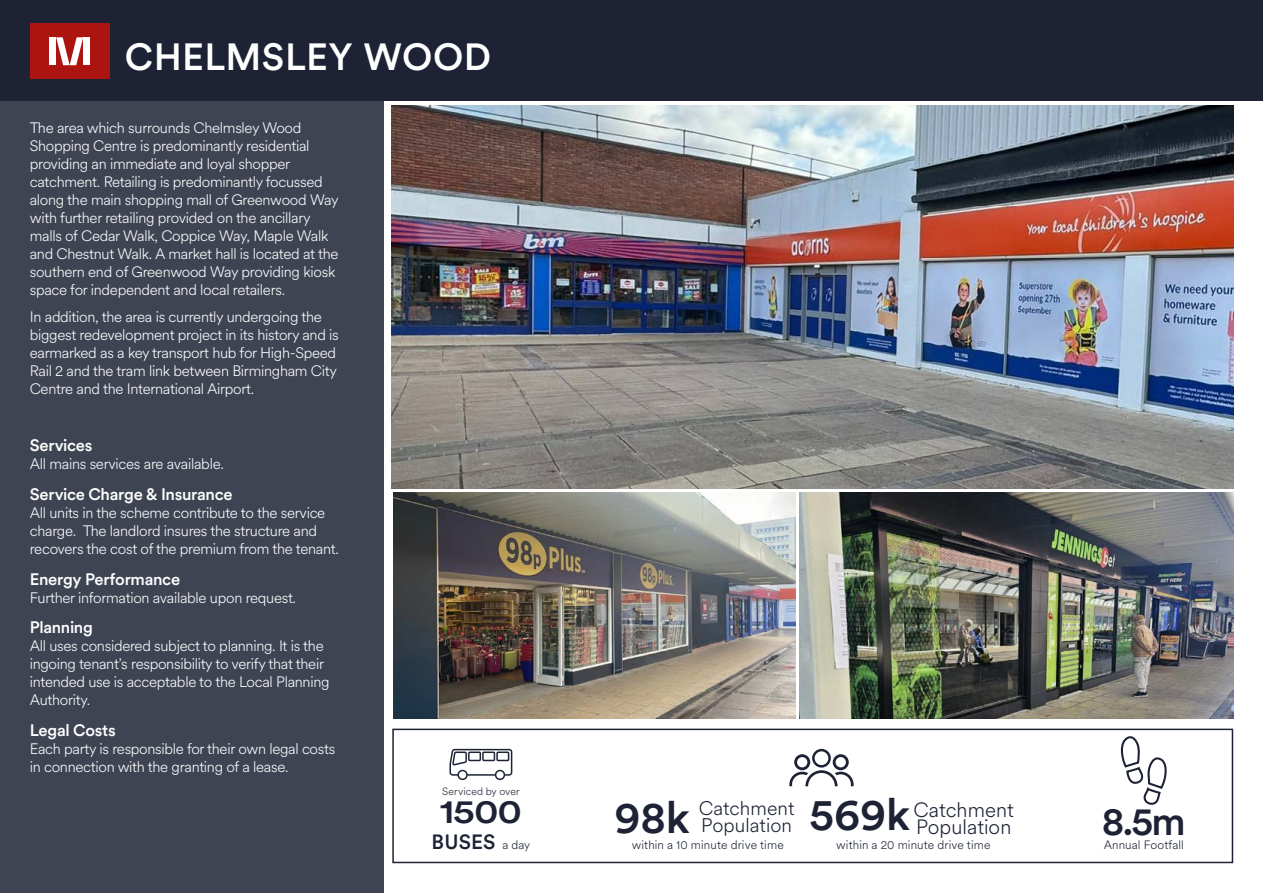
<style>
.page{position:relative;width:1263px;height:893px;background:#fff}
.page>*{position:absolute;margin:0;border:0;box-sizing:border-box;transform-origin:0 0}
.t1{font:500 44.4px "Circular XX";color:#1d2335}
.t2{font:500 39.3px "Circular XX";color:#1d2335}
.t3{font:500 37.5px "Circular XX";letter-spacing:.015em;color:#fff}
.t4{font:500 33.3px "Circular XX";color:#1d2335;scale:1.18 1}
.t5{font:300 20.4px/16.6px "Circular XX";color:#1d2335;text-align:right}
.t6{font:500 20.4px "Circular XX";letter-spacing:.005em;color:#1d2335}
.t7{font:300 19.5px/16.5px "Circular XX";letter-spacing:.005em;color:#1d2335}
.t8{font:500 16.5px "Circular XX";letter-spacing:-.02em;color:#fff}
.t9{font:300 15px/18px "Circular XX";letter-spacing:-.02em;color:#fff}
.t10{font:300 12px "Circular XX";letter-spacing:.01em;color:#1d2335}
.t11{font:300 10.5px "Circular XX";letter-spacing:.01em;color:#1d2335}
.s1{font-weight:300;font-size:12px}
.s2{font-weight:500;font-size:44.4px}
</style>
<div class="page">
<div style="left:0;top:0;width:383px;height:893px;background:#3f4453"></div>
<div style="left:0;top:0;width:1263px;height:100px;background:#1d2335"></div>
<div style="left:30px;top:23px;width:80px;height:56px;background:#ac1410"></div>
<div style="left:83px;top:37px;width:7px;height:28px;background:#fff"></div>
<div style="left:50px;top:37px;width:6px;height:28px;background:#fff"></div>
<svg style="left:56px;top:37px;width:27px;height:28px"></svg>
<img style="left:393px;top:492px;width:403px;height:227px">
<img style="left:799px;top:492px;width:434px;height:227px">
<div style="left:392px;top:729px;width:841px;height:134px;border:2px solid #1d2335"></div>
<svg style="left:1120px;top:736px;width:47px;height:69px"></svg>
<svg style="left:789px;top:749px;width:64px;height:37px"></svg>
<svg style="left:449px;top:749px;width:63px;height:31px"></svg>
<img style="left:391px;top:105px;width:842px;height:384px">
<h3 class="t3" style="left:125px;top:31px;width:368px">CHELMSLEY WOOD</h3>
<p class="t9" style="left:30px;top:119px;width:310px">The area which surrounds Chelmsley Wood Shopping Centre is predominantly residential providing an immediate and loyal shopper catchment. Retailing is predominantly focussed along the main shopping mall of Greenwood Way with further retailing provided on the ancillary malls of Cedar Walk, Coppice Way, Maple Walk and Chestnut Walk. A market hall is located at the southern end of Greenwood Way providing kiosk space for independent and local retailers.</p>
<p class="t9" style="left:30px;top:307px;width:311px">In addition, the area is currently undergoing the biggest redevelopment project in its history and is earmarked as a key transport hub for High-Speed Rail 2 and the tram link between Birmingham City Centre and the International Airport.</p>
<p class="t8" style="left:30px;top:434px;width:64px">Services</p>
<p class="t9" style="left:30px;top:454px;width:196px">All mains services are available.</p>
<p class="t8" style="left:30px;top:483px;width:204px">Service Charge &amp; Insurance</p>
<p class="t9" style="left:30px;top:503px;width:310px">All units in the scheme contribute to the service charge. The landlord insures the structure and recovers the cost of the premium from the tenant.</p>
<p class="t8" style="left:30px;top:568px;width:152px">Energy Performance</p>
<p class="t9" style="left:30px;top:588px;width:268px">Further information available upon request.</p>
<p class="t8" style="left:30px;top:616px;width:65px">Planning</p>
<p class="t9" style="left:30px;top:637px;width:301px">All uses considered subject to planning. It is the ingoing tenant’s responsibility to verify that their intended use is acceptable to the Local Planning Authority.</p>
<p class="t8" style="left:30px;top:719px;width:88px">Legal Costs</p>
<p class="t9" style="left:30px;top:739px;width:307px">Each party is responsible for their own legal costs in connection with the granting of a lease.</p>
<p class="t11" style="left:442px;top:784px;width:79px">Serviced by over</p>
<h3 class="t4" style="left:440px;top:789px;width:71px">1500</h3>
<h3 class="t6" style="left:432px;top:828px;width:100px">BUSES <span class="s1">a day</span></h3>
<h1 class="t1" style="left:614px;top:787px;width:77px">98k</h1>
<h3 class="t7" style="left:699px;top:799px;width:97px">Catchment<br>Population</h3>
<p class="t10" style="left:632px;top:837px;width:153px">within a 10 minute drive time</p>
<h3 class="t5" style="left:809px;top:801px;width:206px"><span class="s2">569k</span> Catchment<br>Population</h3>
<p class="t10" style="left:836px;top:837px;width:156px">within a 20 minute drive time</p>
<h2 class="t2" style="left:1102px;top:794px;width:86px">8.5m</h2>
<p class="t10" style="left:1104px;top:837px;width:82px">Annual Footfall</p>
</div>
